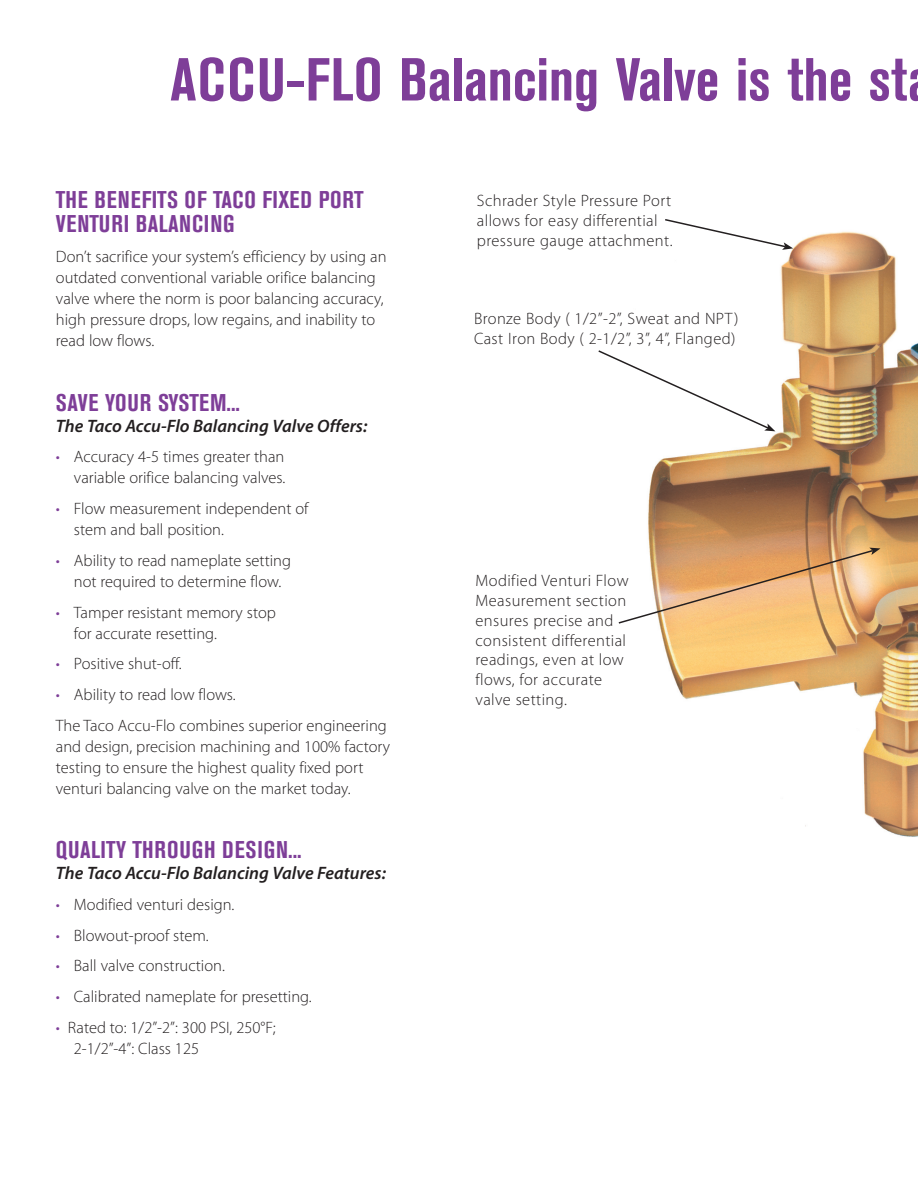
<style>
.page{position:relative;width:918px;height:1188px;background:#fff}
.page>*{position:absolute;margin:0;border:0;box-sizing:border-box;transform-origin:0 0}
.t1{font:700 condensed 60px "Akzidenz Grotesk BE";color:#7e3e98}
.t2{font:700 condensed 24px/24px "Akzidenz Grotesk BE";letter-spacing:.035em;color:#7e3e98}
.t3{font:italic 600 18px "Myriad Pro";color:#231f20}
.t4{font:300 16.5px/21px "Myriad Pro";color:#231f20}
.t5{font:300 16.5px/19.8px "Myriad Pro";letter-spacing:.025em;color:#231f20}
.s1{color:#7e3e98}
</style>
<div class="page">
<img style="left:648px;top:231px;width:270px;height:606px">
<svg style="left:663px;top:219px;width:130px;height:31px"></svg>
<svg style="left:598px;top:349px;width:177px;height:82px"></svg>
<svg style="left:618px;top:548px;width:262px;height:77px;background:#e7b988"></svg>
<h1 class="t1" style="left:170px;top:45px;width:739px">ACCU-FLO BALANCING VALVE IS THE ST</h1>
<h2 class="t2" style="left:56px;top:187px;width:306px">THE BENEFITS OF TACO FIXED PORT<br>VENTU RI BALANCING</h2>
<p class="t4" style="left:56px;top:246px;width:332px">Don’t sacrifice your system’s efficiency by using an outdated conventional variable orifice balancing valve where the norm is poor balancing accuracy, high pressure drops, low regains, and inability to read low flows.</p>
<h2 class="t2" style="left:56px;top:391px;width:186px">SAVE YOU R SYSTEM...</h2>
<p class="t3" style="left:56px;top:414px;width:313px">The Taco Accu-Flo Balancing Valve Offers:</p>
<p class="t4" style="left:56px;top:446px;width:231px;text-align:right"><span class="s1">•</span> Accuracy 4-5 times greater than variable orifice balancing valves.</p>
<p class="t4" style="left:74px;top:498px;width:236px;text-indent:-18px"><span class="s1">•</span> Flow measurement independent of stem and ball position.</p>
<p class="t4" style="left:56px;top:550px;width:237px;text-align:center"><span class="s1">•</span> Ability to read nameplate setting not required to determine flow.</p>
<p class="t4" style="left:74px;top:601px;width:204px;text-indent:-18px"><span class="s1">•</span> Tamper resistant memory stop for accurate resetting.</p>
<p class="t4" style="left:56px;top:653px;width:127px"><span class="s1">•</span> Positive shut-off.</p>
<p class="t4" style="left:56px;top:679px;width:332px;line-height:30.8px"><span class="s1">•</span> Ability to read low flows.<br>The Taco Accu-Flo combines superior engineering</p>
<p class="t4" style="left:56px;top:736px;width:336px">and design, precision machining and 100% factory testing to ensure the highest quality fixed port venturi balancing valve on the market today.</p>
<h2 class="t2" style="left:56px;top:838px;width:247px">QUALITY THROU GH DESIGN...</h2>
<p class="t3" style="left:56px;top:862px;width:332px">The Taco Accu-Flo Balancing Valve Features:</p>
<p class="t4" style="left:56px;top:894px;width:180px"><span class="s1">•</span> Modified venturi design.</p>
<p class="t4" style="left:56px;top:924px;width:154px"><span class="s1">•</span> Blowout-proof stem.</p>
<p class="t4" style="left:56px;top:955px;width:171px"><span class="s1">•</span> Ball valve construction.</p>
<p class="t4" style="left:56px;top:986px;width:257px"><span class="s1">•</span> Calibrated nameplate for presetting.</p>
<p class="t4" style="left:74px;top:1017px;width:203px;text-indent:-18px"><span class="s1">•</span> Rated to: 1/2”-2”: 300 PSI, 250°F;<br>2-1/2”-4”: Class 125</p>
<p class="t5" style="left:477px;top:191px;width:197px">Schrader Style Pressure Port allows for easy differential pressure gauge attachment.</p>
<p class="t5" style="left:474px;top:308px;width:266px">Bronze Body ( 1/2”-2”, Sweat and NPT)<br>Cast Iron Body ( 2-1/2”, 3”, 4”, Flanged)</p>
<p class="t5" style="left:476px;top:571px;width:155px">Modified Venturi Flow<br>Measurement section ensures precise and consistent differential readings, even at low flows, for accurate valve setting.</p>
</div>
